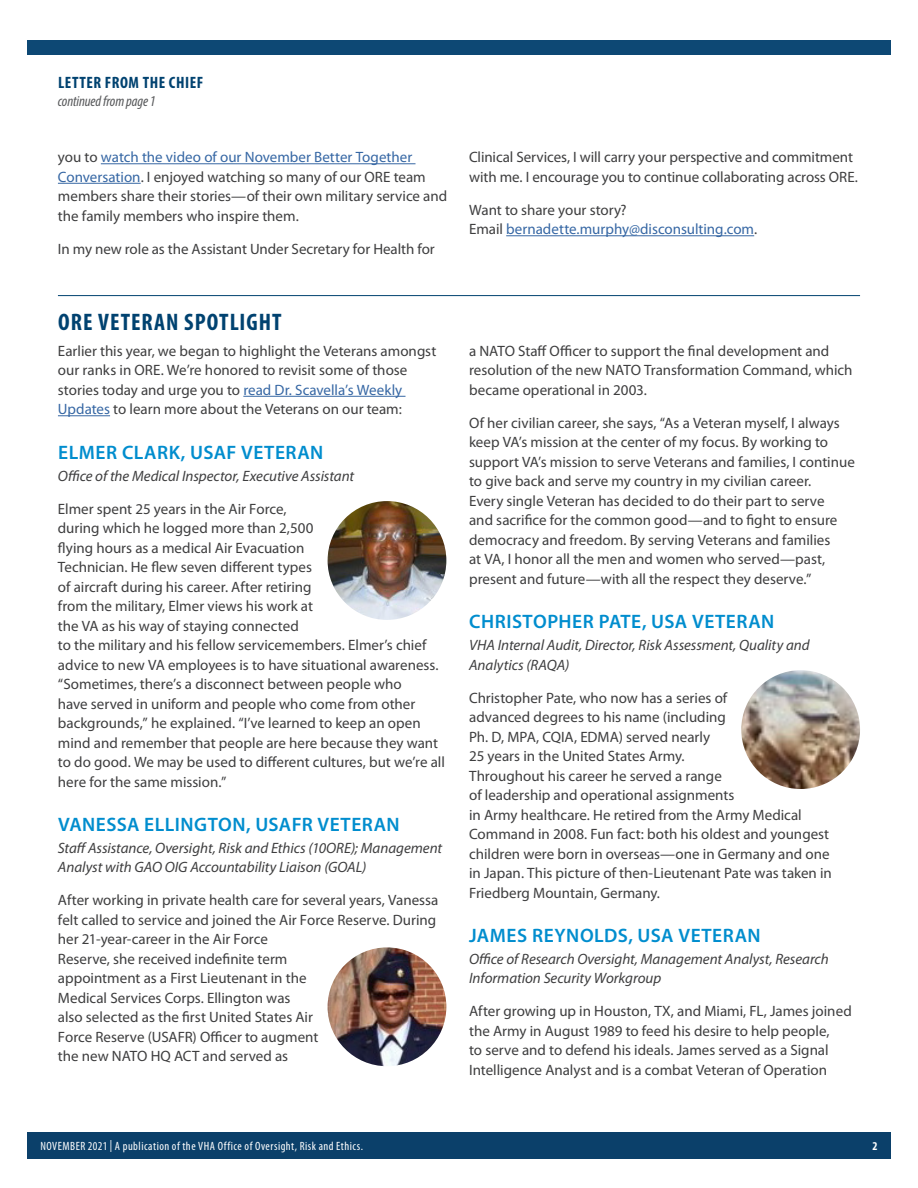
<style>
.page{position:relative;width:918px;height:1188px;background:#fff}
.page>*{position:absolute;margin:0;border:0;box-sizing:border-box;transform-origin:0 0}
.Title_with_Article_D{font:700 condensed 24px "Myriad Pro";letter-spacing:.04em;color:#004270}
.Subhead{font:600 19.5px "Myriad Pro";letter-spacing:.025em;color:#008dce}
.t1{font:700 condensed 16.5px "Myriad Pro";letter-spacing:.035em;color:#004270}
.Article_Text{font:15px/19.5px "Myriad Pro";color:#3e3e3f}
.Article_Text-2{font:italic 15px/19.5px "Myriad Pro";color:#3e3e3f}
.Article_Text-3{font:15px/19.5px "Myriad Pro";color:#3667a4}
.t2{font:italic condensed 15px "Myriad Pro";letter-spacing:-.01em;color:#57585a}
.t3{font:condensed 12px "Myriad Pro";letter-spacing:.04em;color:#fff}
.t4{font:700 condensed 12px "Myriad Pro";color:#fff}
.s1{color:#3667a4}
.s2{color:#3e3e3f}
</style>
<div class="page">
<div style="left:27px;top:1132px;width:864px;height:27px;background:#0b406a"></div>
<hr style="left:101px;top:163px;width:315px;height:1px;background:#3667a4">
<hr style="left:58px;top:183px;width:83px;height:1px;background:#3667a4">
<hr style="left:506px;top:235px;width:248px;height:1px;background:#3667a4">
<hr style="left:58px;top:295px;width:802px;height:1px;background:#004270">
<hr style="left:243px;top:396px;width:163px;height:1px;background:#3667a4">
<hr style="left:58px;top:415px;width:52px;height:1px;background:#3667a4">
<img style="left:328px;top:501px;width:118px;height:119px;border-radius:59px">
<img style="left:328px;top:947px;width:118px;height:119px;border-radius:59px">
<img style="left:741px;top:670px;width:119px;height:119px;border-radius:59px">
<div style="left:27px;top:40px;width:864px;height:15px;background:#0d4874"></div>
<p class="t1" style="left:58px;top:72px;width:147px">LETTER FROM THE CHIEF</p>
<p class="t2" style="left:58px;top:92px;width:99px">continued from page 1</p>
<p class="Article_Text" style="left:58px;top:147px;width:391px">you to <span class="s1">watch the video of our November Better Together Conversation</span>. I enjoyed watching so many of our ORE team members share their stories—of their own military service and the family members who inspire them.</p>
<p class="Article_Text" style="left:58px;top:239px;width:378px">In my new role as the Assistant Under Secretary for Health for</p>
<h2 class="Title_with_Article_D" style="left:58px;top:307px;width:225px">ORE VETERAN SPOTLIGHT</h2>
<p class="Article_Text" style="left:58px;top:341px;width:380px">Earlier this year, we began to highlight the Veterans amongst our ranks in ORE. We’re honored to revisit some of those stories today and urge you to <span class="s1">read Dr. Scavella’s Weekly Updates</span> to learn more about the Veterans on our team:</p>
<h3 class="Subhead" style="left:58px;top:440px;width:267px">ELMER CLARK, USAF VETERAN</h3>
<p class="Article_Text-2" style="left:58px;top:466px;width:298px">Office of the Medical Inspector, Executive Assistant</p>
<p class="Article_Text" style="left:58px;top:499px;width:389px">Elmer spent 25 years in the Air Force,<br>during which he logged more than 2,500<br>flying hours as a medical Air Evacuation<br>Technician. He flew seven different types<br>of aircraft during his career. After retiring<br>from the military, Elmer views his work at<br>the VA as his way of staying connected<br>to the military and his fellow servicemembers. Elmer’s chief advice to new VA employees is to have situational awareness. “Sometimes, there’s a disconnect between people who<br>have served in uniform and people who come from other backgrounds,” he explained. “I’ve learned to keep an open mind and remember that people are here because they want to do good. We may be used to different cultures, but we’re all here for the same mission.”</p>
<h3 class="Subhead" style="left:58px;top:812px;width:343px">VANESSA ELLINGTON, USAFR VETERAN</h3>
<p class="Article_Text-2" style="left:58px;top:838px;width:386px">Staff Assistance, Oversight, Risk and Ethics (10ORE); Management<br>Analyst with GAO OIG Accountability Liaison (GOAL)</p>
<p class="Article_Text" style="left:58px;top:890px;width:382px">After working in private health care for several years, Vanessa felt called to service and joined the Air Force Reserve. During her 21-year-career in the Air Force<br>Reserve, she received indefinite term<br>appointment as a First Lieutenant in the<br>Medical Services Corps. Ellington was<br>also selected as the first United States Air<br>Force Reserve (USAFR) Officer to augment<br>the new NATO HQ ACT and served as</p>
<p class="Article_Text" style="left:469px;top:147px;width:390px">Clinical Services, I will carry your perspective and commitment with me. I encourage you to continue collaborating across ORE.</p>
<p class="Article_Text-3" style="left:469px;top:200px;width:290px"><span class="s2">Want to share your story?<br>Email</span> bernadette.murphy@disconsulting.com<span class="s2">.</span></p>
<p class="Article_Text" style="left:469px;top:341px;width:385px">a NATO Staff Officer to support the final development and resolution of the new NATO Transformation Command, which became operational in 2003.</p>
<p class="Article_Text" style="left:469px;top:413px;width:387px">Of her civilian career, she says, “As a Veteran myself, I always keep VA’s mission at the center of my focus. By working to support VA’s mission to serve Veterans and families, I continue to give back and serve my country in my civilian career.<br>Every single Veteran has decided to do their part to serve<br>and sacrifice for the common good—and to fight to ensure democracy and freedom. By serving Veterans and families<br>at VA, I honor all the men and women who served—past, present and future—with all the respect they deserve.”</p>
<h3 class="Subhead" style="left:469px;top:609px;width:307px">CHRISTOPHER PATE, USA VETERAN</h3>
<p class="Article_Text-2" style="left:469px;top:635px;width:342px">VHA Internal Audit, Director, Risk Assessment, Quality and<br>Analytics (RAQA)</p>
<p class="Article_Text" style="left:469px;top:688px;width:364px">Christopher Pate, who now has a series of<br>advanced degrees to his name (including<br>Ph. D, MPA, CQIA, EDMA) served nearly<br>25 years in the United States Army.<br>Throughout his career he served a range<br>of leadership and operational assignments<br>in Army healthcare. He retired from the Army Medical Command in 2008. Fun fact: both his oldest and youngest children were born in overseas—one in Germany and one in Japan. This picture of then-Lieutenant Pate was taken in Friedberg Mountain, Germany.</p>
<h3 class="Subhead" style="left:469px;top:923px;width:293px">JAMES REYNOLDS, USA VETERAN</h3>
<p class="Article_Text-2" style="left:469px;top:949px;width:361px">Office of Research Oversight, Management Analyst, Research<br>Information Security Workgroup</p>
<p class="Article_Text" style="left:469px;top:1001px;width:384px">After growing up in Houston, TX, and Miami, FL, James joined the Army in August 1989 to feed his desire to help people,<br>to serve and to defend his ideals. James served as a Signal Intelligence Analyst and is a combat Veteran of Operation</p>
<p class="t3" style="left:40px;top:1139px;width:324px">NOVEMBER 2021 | A publication of the VHA Office of Oversight, Risk and Ethics.</p>
<p class="t4" style="left:872px;top:1139px;width:7px">2</p>
</div>
